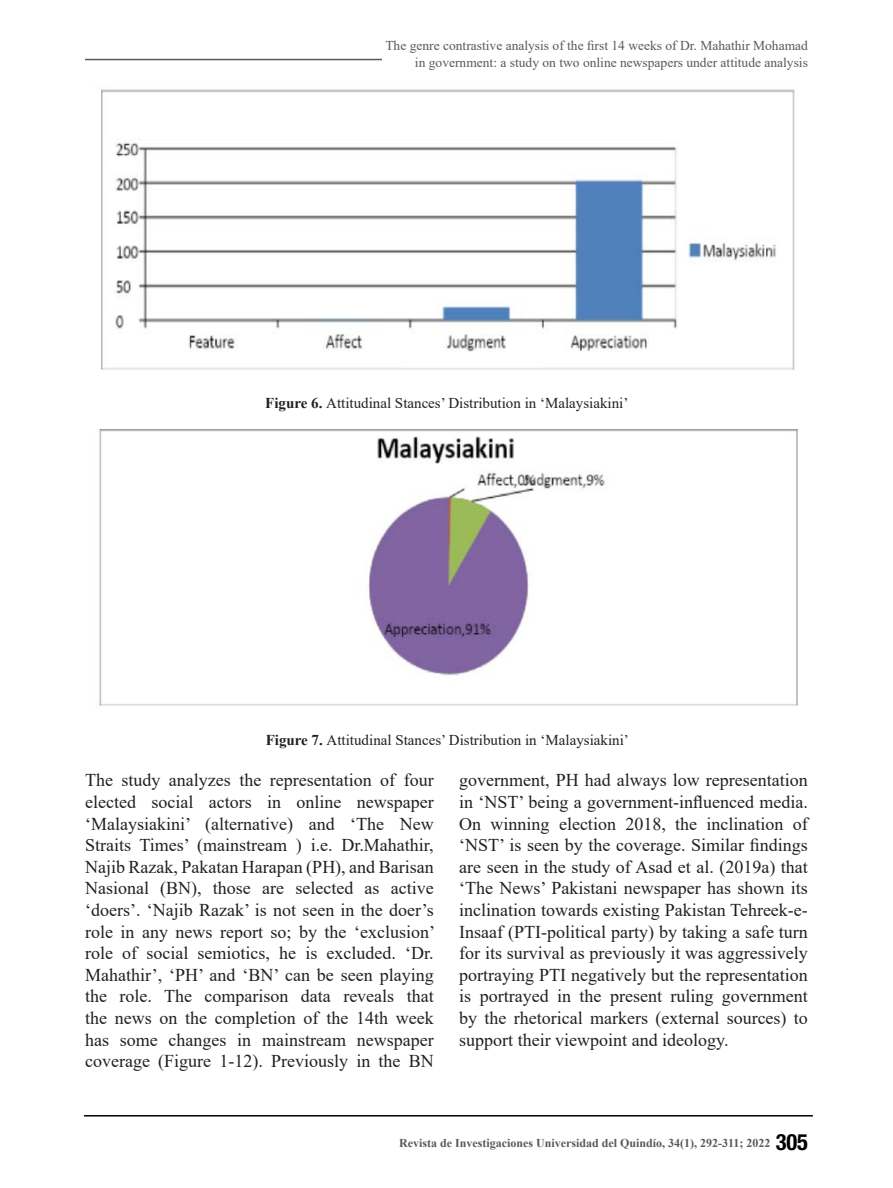
<style>
.page{position:relative;width:893px;height:1188px;background:#fff}
.page>*{position:absolute;margin:0;border:0;box-sizing:border-box;transform-origin:0 0}
.t1{font:700 condensed 22.5px "Helvetica Neue LT Std";color:#000}
.Parrafo{font:18px/21.6px "Times New Roman";color:#231f20;text-align:justify}
.Referencia_imágen{font:15px "Times New Roman";color:#231f20}
.esquina{font:13.5px/16.2px "Times New Roman";color:#57585a;text-align:right}
.t2{font:700 12px "Times New Roman";color:#57585a}
.s1{font-weight:700}
</style>
<div class="page">
<hr style="left:85px;top:59px;width:723px;height:1px;background:#57585a">
<hr style="left:84px;top:1115px;width:729px;height:2px;background:#000001">
<div style="left:383px;top:41px;width:425px;height:31px;background:#fff"></div>
<img style="left:101px;top:89px;width:694px;height:281px">
<img style="left:99px;top:429px;width:699px;height:277px">
<p class="esquina" style="left:385px;top:37px;width:424px">The genre contrastive analysis of the first 14 weeks of Dr. Mahathir Mohamad in government: a study on two online newspapers under attitude analysis</p>
<p class="Referencia_imágen" style="left:265px;top:392px;width:365px"><span class="s1">Figure 6.</span> Attitudinal Stances’ Distribution in ‘Malaysiakini’</p>
<p class="Referencia_imágen" style="left:266px;top:730px;width:365px"><span class="s1">Figure 7.</span> Attitudinal Stances’ Distribution in ‘Malaysiakini’</p>
<p class="Parrafo" style="left:85px;top:769px;width:351px">The study analyzes the representation of four elected social actors in online newspaper ‘Malaysiakini’ (alternative) and ‘The New Straits Times’ (mainstream ) i.e. Dr.Mahathir, Najib Razak, Pakatan Harapan (PH), and Barisan Nasional (BN), those are selected as active ‘doers’. ‘Najib Razak’ is not seen in the doer’s role in any news report so; by the ‘exclusion’ role of social semiotics, he is excluded. ‘Dr.<br>Mahathir’, ‘PH’ and ‘BN’ can be seen playing the role. The comparison data reveals that the news on the completion of the 14th week has some changes in mainstream newspaper coverage (Figure 1-12). Previously in the BN</p>
<p class="Parrafo" style="left:459px;top:769px;width:350px">government, PH had always low representation in ‘NST’ being a government-influenced media.<br>On winning election 2018, the inclination of ‘NST’ is seen by the coverage. Similar findings are seen in the study of Asad et al. (2019a) that ‘The News’ Pakistani newspaper has shown its inclination towards existing Pakistan Tehreek-e-Insaaf (PTI-political party) by taking a safe turn for its survival as previously it was aggressively portraying PTI negatively but the representation is portrayed in the present ruling government by the rhetorical markers (external sources) to support their viewpoint and ideology.</p>
<p class="t1" style="left:776px;top:1128px;width:34px">305</p>
<p class="t2" style="left:399px;top:1134px;width:373px">Revista de Investigaciones Universidad del Quindío, 34(1), 292-311; 2022</p>
</div>
